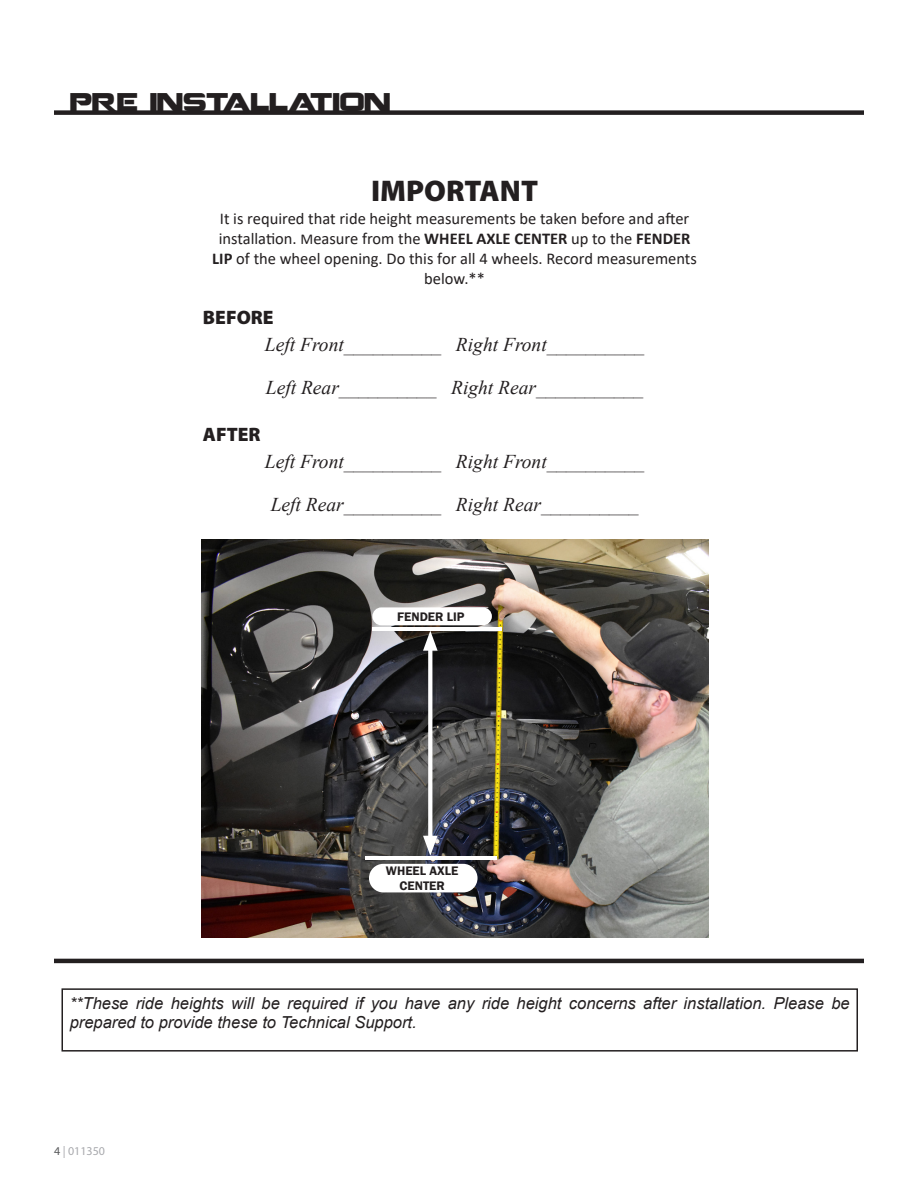
<style>
.page{position:relative;width:918px;height:1188px;background:#fff}
.page>*{position:absolute;margin:0;border:0;box-sizing:border-box;transform-origin:0 0}
.t1{font:900 30px "Myriad Pro";color:#231f20}
.t2{font:25.5px "Coalition";color:#231f20}
.t3{font:italic 19.5px "Times New Roman";color:#231f20}
.t4{font:900 19.5px "Myriad Pro";color:#231f20}
.t5{font:16.5px/19.8px "Calibri";color:#231f20;text-align:center}
.t6{font:italic 16.5px/19.8px "Arial";color:#231f20}
.t7{font:600 12.75px/15.3px "Franklin Gothic";color:#231f20;text-align:center}
.t8{font:12px "Myriad Pro";color:#a8a9ad}
.s1{font-size:15px}
.s2{font-weight:700}
.s3{color:#57585a}
</style>
<div class="page">
<img style="left:202px;top:540px;width:506px;height:397px">
<hr style="left:366px;top:856px;width:131px;height:4px;background:#fff">
<hr style="left:372px;top:627px;width:129px;height:4px;background:#fff">
<svg style="left:428px;top:651px;width:4px;height:185px"></svg>
<svg style="left:423px;top:631px;width:15px;height:20px"></svg>
<svg style="left:423px;top:836px;width:15px;height:20px"></svg>
<div style="left:372px;top:607px;width:120px;height:18px;background:#fff;border-radius:9px"></div>
<div style="left:369px;top:864px;width:109px;height:28px;background:#fff;border-radius:14px"></div>
<div style="left:54px;top:110px;width:810px;height:5px;background:#231f20"></div>
<hr style="left:54px;top:959px;width:810px;height:4px;background:#231f20">
<div style="left:62px;top:988px;width:796px;height:64px;border:2px solid #231f20"></div>
<p class="t2" style="left:70px;top:92px;width:322px">PRE INSTALLATION</p>
<p class="t1" style="left:371px;top:171px;width:168px">IMPORTANT</p>
<p class="t5" style="left:212px;top:209px;width:486px">It is required that ride height measurements be taken before and after installation. <span class="s1">M</span>easure from the <span class="s2">WHEEL AXLE CENTER</span> up to the <span class="s2">FENDER LIP</span> of the wheel opening. Do this for all 4 wheels. Record measurements below.**</p>
<p class="t4" style="left:203px;top:304px;width:72px">BEFORE</p>
<p class="t3" style="left:265px;top:331px;width:381px">Left Front__________ Right Front__________</p>
<p class="t3" style="left:266px;top:374px;width:379px">Left Rear__________ Right Rear___________</p>
<p class="t4" style="left:203px;top:422px;width:59px">AFTER</p>
<p class="t3" style="left:265px;top:448px;width:381px">Left Front__________ Right Front__________</p>
<p class="t3" style="left:271px;top:492px;width:369px">Left Rear__________ Right Rear__________</p>
<p class="t7" style="left:397px;top:609px;width:69px">FENDER LIP</p>
<p class="t7" style="left:386px;top:863px;width:74px">WHEEL AXLE<br>CENTER</p>
<p class="t6" style="left:70px;top:993px;width:781px">**These ride heights will be required if you have any ride height concerns after installation. Please be prepared to provide these to Technical Support.</p>
<p class="t8" style="left:54px;top:1143px;width:53px"><span class="s3">4</span> | 011350</p>
</div>
